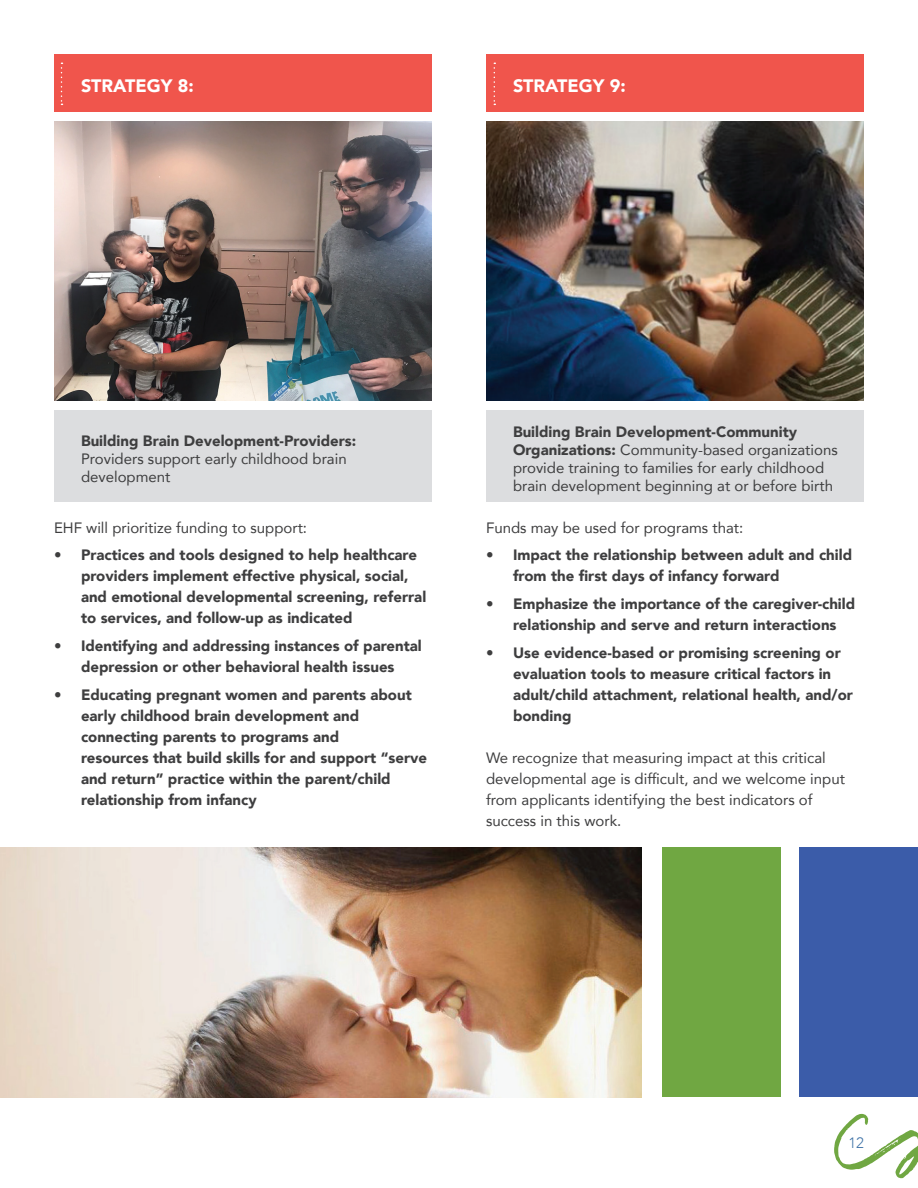
<style>
.page{position:relative;width:918px;height:1188px;background:#fff}
.page>*{position:absolute;margin:0;border:0;box-sizing:border-box;transform-origin:0 0}
.t1{font:900 18px "Avenir";color:#fff}
.t2{font:900 15px/21px "Avenir";color:#3e3e3f}
.t3{font:15px/18px "Avenir";color:#3e3e3f}
.t4{font:300 15px "Avenir";color:#3f73a7}
.s1{font-weight:900}
</style>
<div class="page">
<img style="left:54px;top:122px;width:378px;height:279px">
<img style="left:486px;top:122px;width:378px;height:279px">
<svg style="left:834px;top:1114px;width:84px;height:64px"></svg>
<div style="left:54px;top:410px;width:378px;height:92px;background:#dcdddf"></div>
<div style="left:486px;top:410px;width:378px;height:92px;background:#dcdddf"></div>
<div style="left:54px;top:54px;width:378px;height:58px;background:#f0554c"></div>
<svg style="left:61px;top:63px;width:2px;height:42px"></svg>
<div style="left:486px;top:54px;width:378px;height:58px;background:#f0554c"></div>
<svg style="left:494px;top:63px;width:1px;height:42px"></svg>
<img style="left:0;top:847px;width:642px;height:250px">
<div style="left:662px;top:847px;width:118px;height:250px;background:#70a742"></div>
<div style="left:799px;top:847px;width:119px;height:250px;background:#3b5ca9"></div>
<p class="t1" style="left:81px;top:70px;width:114px">STRATEGY 8:</p>
<p class="t1" style="left:513px;top:70px;width:114px">STRATEGY 9:</p>
<p class="t2" style="left:81px;top:429px;width:277px">Building Brain Development-Providers:</p>
<p class="t3" style="left:81px;top:449px;width:267px">Providers support early childhood brain development</p>
<p class="t3" style="left:54px;top:518px;width:255px">EHF will prioritize funding to support:</p>
<p class="t2" style="left:81px;top:544px;width:347px;text-indent:-27px">• Practices and tools designed to help healthcare providers implement effective physical, social, and emotional developmental screening, referral to services, and follow-up as indicated</p>
<p class="t2" style="left:54px;top:635px;width:369px;text-align:center">• Identifying and addressing instances of parental depression or other behavioral health issues</p>
<p class="t2" style="left:81px;top:684px;width:348px;text-indent:-27px">• Educating pregnant women and parents about early childhood brain development and connecting parents to programs and<br>resources that build skills for and support “serve and return” practice within the parent/child relationship from infancy</p>
<p class="t3" style="left:513px;top:422px;width:326px"><span class="s1">Building Brain Development-Community Organizations:</span> Community-based organizations provide training to families for early childhood brain development beginning at or before birth</p>
<p class="t3" style="left:486px;top:518px;width:259px">Funds may be used for programs that:</p>
<p class="t2" style="left:513px;top:544px;width:341px;text-indent:-27px">• Impact the relationship between adult and child from the first days of infancy forward</p>
<p class="t2" style="left:486px;top:593px;width:371px;text-align:center">• Emphasize the importance of the caregiver-child relationship and serve and return interactions</p>
<p class="t2" style="left:513px;top:642px;width:341px;text-indent:-27px">• Use evidence-based or promising screening or evaluation tools to measure critical factors in adult/child attachment, relational health, and/or bonding</p>
<p class="t3" style="left:486px;top:747px;width:361px;line-height:21px">We recognize that measuring impact at this critical developmental age is difficult, and we welcome input from applicants identifying the best indicators of success in this work.</p>
<p class="t4" style="left:848px;top:1133px;width:17px">12</p>
</div>
